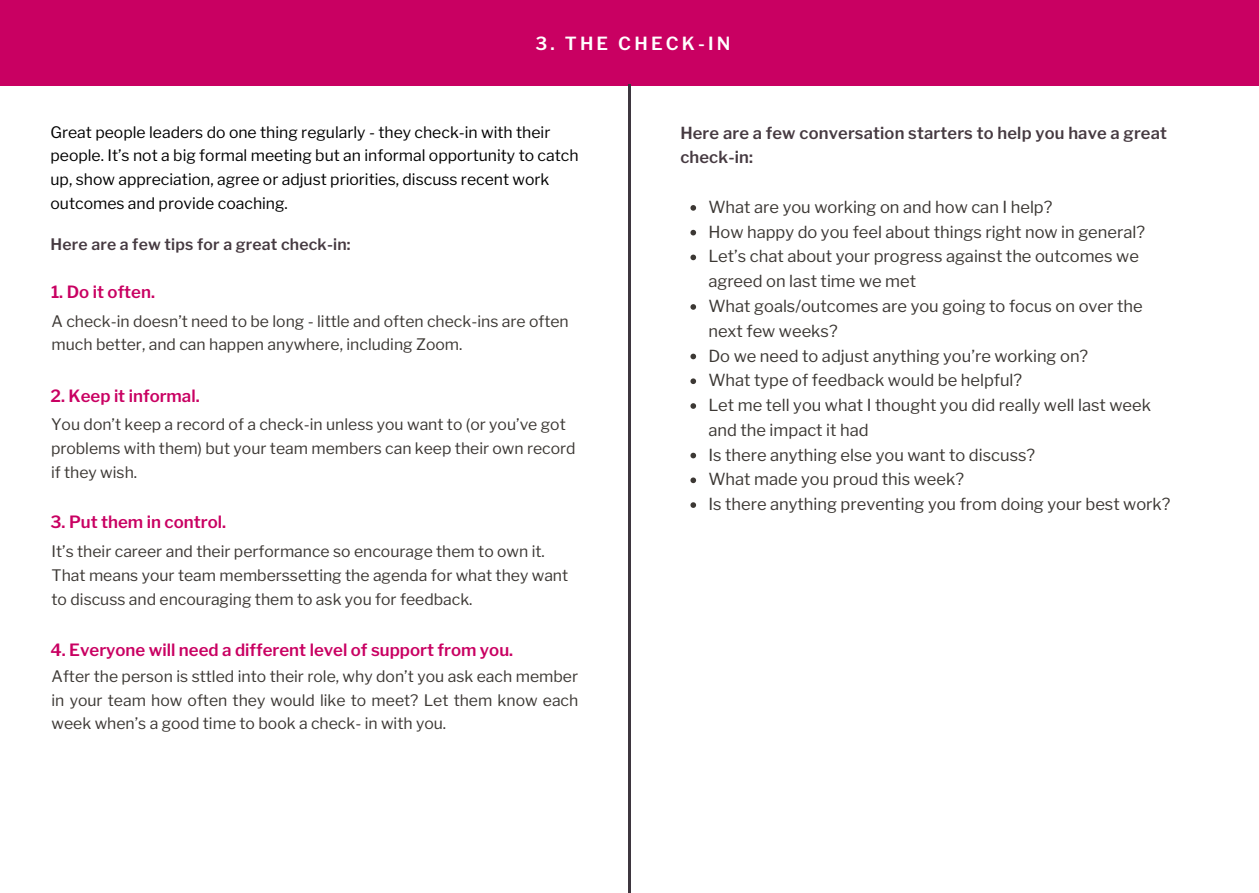
<style>
.page{position:relative;width:1259px;height:893px;background:#fff}
.page>*{position:absolute;margin:0;border:0;box-sizing:border-box;transform-origin:0 0}
.t1{font:600 18px "Libre Franklin";letter-spacing:.175em;color:#fff}
.t2{font:600 16.8px "Libre Franklin";color:#c90062}
.t3{font:16.5px/24.8px "Libre Franklin";color:#3c3834}
.t4{font:600 16.5px/24.8px "Libre Franklin";letter-spacing:.01em;color:#463a41}
.t5{font:15.75px/23.5px "Libre Franklin";color:#3c3834}
.t6{font:15.75px/23.5px "Libre Franklin";color:#000}
.t7{font:600 15.75px "Libre Franklin";letter-spacing:.01em;color:#463a41}
</style>
<div class="page">
<div style="left:0;top:0;width:1258px;height:85px;background:#c90062"></div>
<hr style="left:628px;top:85px;width:2px;height:807px;background:#3e363f">
<svg style="left:690px;top:205px;width:6px;height:5px"></svg>
<svg style="left:690px;top:230px;width:6px;height:5px"></svg>
<svg style="left:690px;top:254px;width:6px;height:6px"></svg>
<svg style="left:690px;top:304px;width:6px;height:5px"></svg>
<svg style="left:690px;top:353px;width:6px;height:6px"></svg>
<svg style="left:690px;top:378px;width:6px;height:6px"></svg>
<svg style="left:690px;top:403px;width:6px;height:5px"></svg>
<svg style="left:690px;top:452px;width:6px;height:6px"></svg>
<svg style="left:690px;top:477px;width:6px;height:6px"></svg>
<svg style="left:690px;top:502px;width:6px;height:5px"></svg>
<p class="t1" style="left:535px;top:33px;width:197px">3. THE CHECK-IN</p>
<p class="t6" style="left:50px;top:120px;width:529px">Great people leaders do one thing regularly - they check-in with their people. It’s not a big formal meeting but an informal opportunity to catch up, show appreciation, agree or adjust priorities, discuss recent work outcomes and provide coaching.</p>
<p class="t7" style="left:50px;top:235px;width:302px">Here are a few tips for a great check-in:</p>
<p class="t2" style="left:51px;top:282px;width:105px">1. Do it often.</p>
<p class="t5" style="left:52px;top:309px;width:519px">A check-in doesn’t need to be long - little and often check-ins are often much better, and can happen anywhere, including Zoom.</p>
<p class="t2" style="left:50px;top:386px;width:151px">2. Keep it informal.</p>
<p class="t5" style="left:51px;top:413px;width:526px">You don’t keep a record of a check-in unless you want to (or you’ve got problems with them) but your team members can keep their own record if they wish.</p>
<p class="t2" style="left:50px;top:511px;width:177px">3. Put them in control.</p>
<p class="t5" style="left:52px;top:539px;width:518px">It’s their career and their performance so encourage them to own it.<br>That means your team memberssetting the agenda for what they want to discuss and encouraging them to ask you for feedback.</p>
<p class="t2" style="left:50px;top:639px;width:464px">4. Everyone will need a different level of support from you.</p>
<p class="t5" style="left:52px;top:664px;width:528px;text-align:justify">After the person is sttled into their role, why don’t you ask each member in your team how often they would like to meet? Let them know each week when’s a good time to book a check- in with you.</p>
<p class="t4" style="left:680px;top:120px;width:488px">Here are a few conversation starters to help you have a great check-in:</p>
<p class="t3" style="left:708px;top:194px;width:464px">What are you working on and how can I help?<br>How happy do you feel about things right now in general?<br>Let’s chat about your progress against the outcomes we agreed on last time we met<br>What goals/outcomes are you going to focus on over the next few weeks?<br>Do we need to adjust anything you’re working on?<br>What type of feedback would be helpful?<br>Let me tell you what I thought you did really well last week and the impact it had<br>Is there anything else you want to discuss?<br>What made you proud this week?<br>Is there anything preventing you from doing your best work?</p>
</div>
